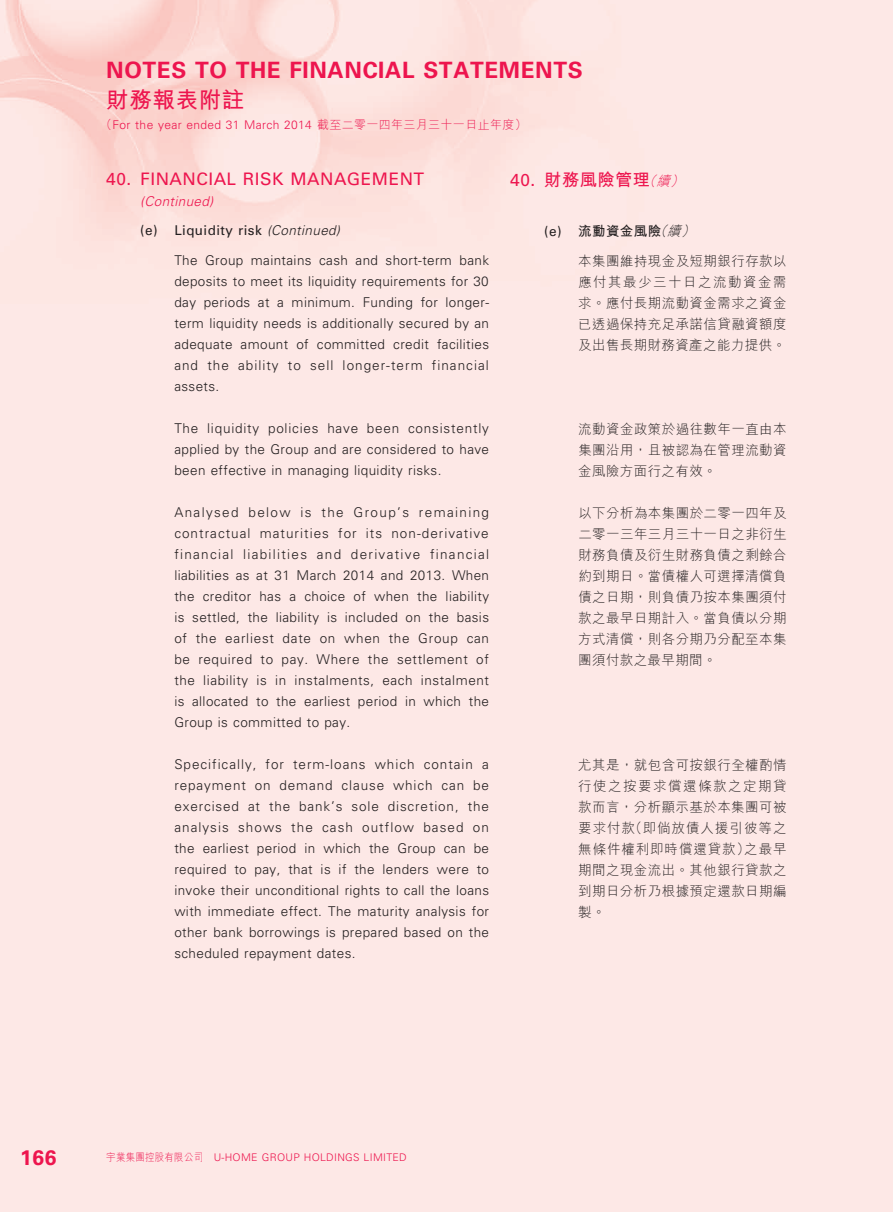
<style>
.page{position:relative;width:893px;height:1212px;background:#fff}
.page>*{position:absolute;margin:0;border:0;box-sizing:border-box;transform-origin:0 0}
.t1{font:700 22.5px "Univers";letter-spacing:.03em;color:#ed154e}
.t2{font:700 22.5px "M Hei HK";letter-spacing:.03em;color:#ed154e}
.t3{font:700 21px "Univers";color:#ed154e}
.t4{font:17.25px "Univers";letter-spacing:.03em;color:#ed154e}
.t5{font:700 17.25px "M Hei HK";letter-spacing:.03em;color:#ed154e}
.t6{font:300 13.5px/21px "Univers";letter-spacing:.03em;color:#231f20;text-align:justify}
.t7{font:300 13.5px/21px "M Hei HK";letter-spacing:.03em;color:#231f20;text-align:justify}
.t8{font:13.5px "Univers";letter-spacing:.03em;color:#231f20}
.t9{font:italic 300 13.5px "Univers";letter-spacing:.03em;color:#ed154e}
.t10{font:300 12px "Univers";letter-spacing:.03em;color:#ed154e}
.t11{font:300 10.5px "Univers";letter-spacing:.03em;color:#ed154e}
.s1{font-family:"M Hei HK"}
.s2{font-weight:300;font-style:italic}
.s3{font-family:"Univers";font-weight:400}
.s4{font-weight:300;font-style:italic;font-size:13.5px}
.s5{font-weight:700}
.s6{font-style:italic}
</style>
<div class="page">
<h1 class="t1" style="left:106px;top:57px;width:478px">NOTES TO THE FINANCIAL STATEMENTS</h1>
<h1 class="t2" style="left:106px;top:83px;width:140px">財務報表附註</h1>
<p class="t10" style="left:100px;top:117px;width:428px"><span class="s1">（</span>For the year ended 31 March 2014 <span class="s1">截至二零一四年三月三十一日止年度）</span></p>
<p class="t4" style="left:106px;top:169px;width:101px">40. FI NANCIAL</p>
<p class="t4" style="left:243px;top:169px;width:105px">RIS K MANAGEME</p>
<p class="t4" style="left:400px;top:169px;width:25px">NT</p>
<p class="t9" style="left:140px;top:193px;width:74px">(Continued)</p>
<p class="t8" style="left:140px;top:223px;width:201px">(e) Liquidity risk <span class="s2">(Continued)</span></p>
<p class="t6" style="left:174px;top:250px;width:316px">The Group maintains cash and short-term bank</p>
<p class="t6" style="left:174px;top:271px;width:316px">deposits to meet its liquidity requirements for 30 day periods at a minimum. Funding for longer&shy;term liquidity needs is additionally secured by an adequate amount of committed credit facilities and the ability to sell longer-term financial assets.</p>
<p class="t6" style="left:174px;top:418px;width:316px">The liquidity policies have been consistently applied by the Group and are considered to have been effective in managing liquidity risks.</p>
<p class="t6" style="left:174px;top:502px;width:316px">Analysed below is the Group’s remaining contractual maturities for its non-derivative financial liabilities and derivative financial liabilities as at 31 March 2014 and 2013. When the creditor has a choice of when the liability is settled, the liability is included on the basis of the earliest date on when the Group can be required to pay. Where the settlement of the liability is in instalments, each instalment is allocated to the earliest period in which the Group is committed to pay.</p>
<p class="t6" style="left:174px;top:754px;width:316px">Specifically, for term-loans which contain a repayment on demand clause which can be exercised at the bank’s sole discretion, the analysis shows the cash outflow based on the earliest period in which the Group can be required to pay, that is if the lenders were to invoke their unconditional rights to call the loans with immediate effect. The maturity analysis for other bank borrowings is prepared based on the scheduled repayment dates.</p>
<p class="t5" style="left:510px;top:167px;width:180px"><span class="s3">40.</span> 財務風險管理<span class="s4">（續）</span></p>
<p class="t7" style="left:578px;top:216px;width:210px;line-height:29.5px;text-indent:-34px"><span class="s3">(e)</span> <span class="s5">流動資金風險</span><span class="s6">（續）<br></span>本集團維持現金及短期銀行存款以</p>
<p class="t7" style="left:578px;top:271px;width:210px">應付其最少三十日之流動資金需求。應付長期流動資金需求之資金已透過保持充足承諾信貸融資額度及出售長期財務資產之能力提供。</p>
<p class="t7" style="left:578px;top:418px;width:210px">流動資金政策於過往數年一直由本集團沿用，且被認為在管理流動資金風險方面行之有效。</p>
<p class="t7" style="left:578px;top:502px;width:210px">以下分析為本集團於二零一四年及二零一三年三月三十一日之非衍生財務負債及衍生財務負債之剩餘合約到期日。當債權人可選擇清償負債之日期，則負債乃按本集團須付款之最早日期計入。當負債以分期方式清償，則各分期乃分配至本集團須付款之最早期間。</p>
<p class="t7" style="left:578px;top:754px;width:210px">尤其是，就包含可按銀行全權酌情行使之按要求償還條款之定期貸款而言，分析顯示基於本集團可被要求付款（即倘放債人援引彼等之無條件權利即時償還貸款）之最早期間之現金流出。其他銀行貸款之到期日分析乃根據預定還款日期編製。</p>
<h2 class="t3" style="left:20px;top:1145px;width:38px">166</h2>
<p class="t11" style="left:106px;top:1151px;width:302px"><span class="s1">宇業集團控股有限公司</span> U-HOME GROUP HOLDINGS LIMITED</p>
</div>
